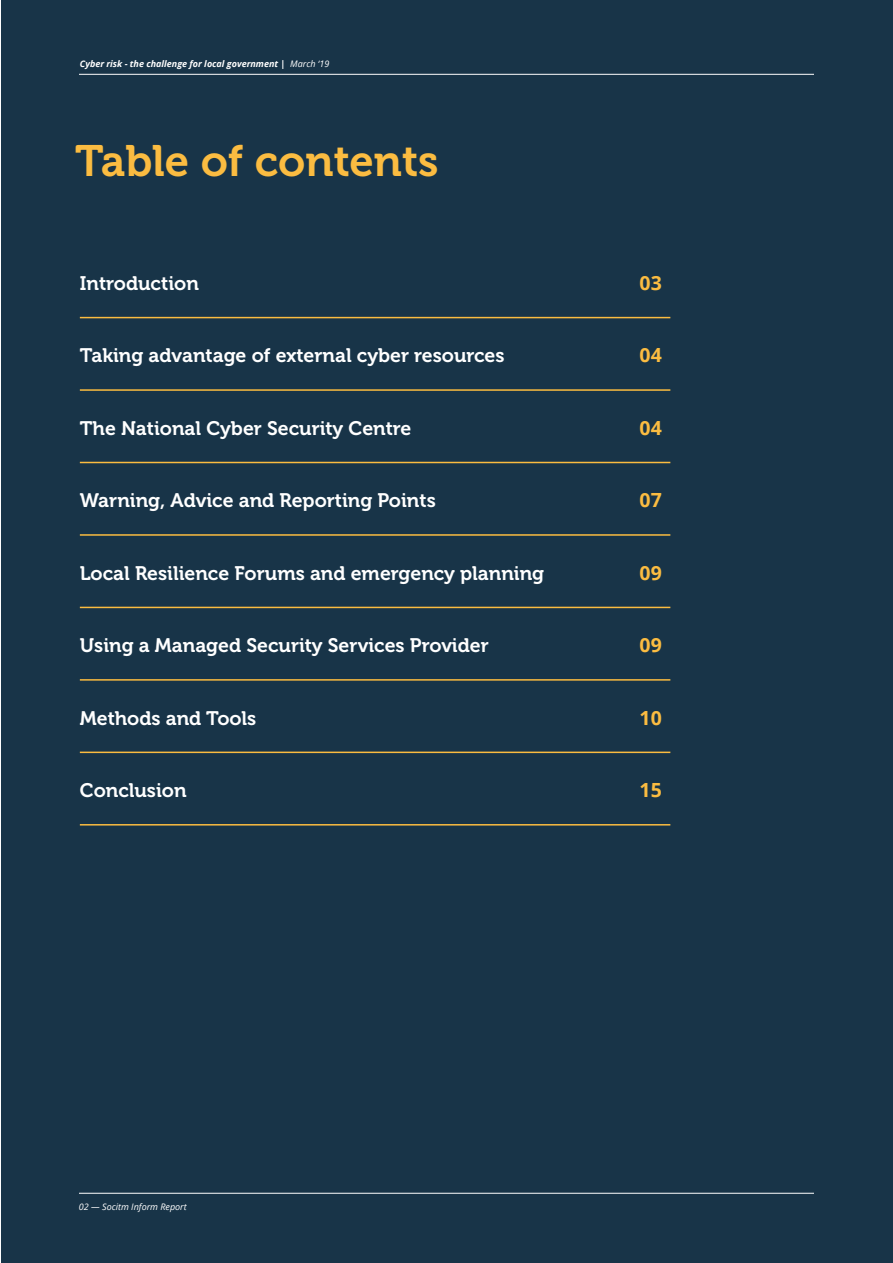
<style>
.page{position:relative;width:893px;height:1263px;background:#fff}
.page>*{position:absolute;margin:0;border:0;box-sizing:border-box;transform-origin:0 0}
.Heading{font:43.8px "Museo 700";color:#fbbc41}
.Table-heading{font:19.5px "Museo 700";color:#fff}
.Table-heading-2{font:700 19.5px "Open Sans";color:#fbbc41}
.t1{font:italic 700 9px "Open Sans";color:#fff}
.t2{font:italic 9px "Open Sans";color:#fff}
.s1{font-weight:400}
</style>
<div class="page">
<div style="left:1px;top:0;width:892px;height:1263px;background:#183448"></div>
<hr style="left:79px;top:1193px;width:735px;height:1px;background:#fff">
<hr style="left:79px;top:74px;width:735px;height:1px;background:#fff">
<hr style="left:80px;top:317px;width:590px;height:1px;background:#fbbc40">
<hr style="left:80px;top:389px;width:590px;height:2px;background:#fbbc40">
<hr style="left:80px;top:462px;width:590px;height:1px;background:#fbbc40">
<hr style="left:80px;top:534px;width:590px;height:2px;background:#fbbc40">
<hr style="left:80px;top:607px;width:590px;height:1px;background:#fbbc40">
<hr style="left:80px;top:679px;width:590px;height:2px;background:#fbbc40">
<hr style="left:80px;top:752px;width:590px;height:1px;background:#fbbc40">
<hr style="left:80px;top:824px;width:590px;height:1px;background:#fbbc40">
<p class="t1" style="left:80px;top:57px;width:251px">Cyber risk - the challenge for local government | <span class="s1">March ‘19</span></p>
<p class="Heading" style="left:75px;top:136px;width:365px">Table of contents</p>
<p class="Table-heading" style="left:80px;top:272px;width:121px">Introduction</p>
<p class="Table-heading-2" style="left:640px;top:269px;width:24px">03</p>
<p class="Table-heading" style="left:80px;top:345px;width:426px">Taking advantage of external cyber resources</p>
<p class="Table-heading-2" style="left:640px;top:341px;width:24px">04</p>
<p class="Table-heading" style="left:80px;top:417px;width:333px">The National Cyber Security Centre</p>
<p class="Table-heading-2" style="left:640px;top:414px;width:24px">04</p>
<p class="Table-heading" style="left:80px;top:490px;width:357px">Warning, Advice and Reporting Points</p>
<p class="Table-heading-2" style="left:640px;top:486px;width:24px">07</p>
<p class="Table-heading" style="left:80px;top:562px;width:466px">Local Resilience Forums and emergency planning</p>
<p class="Table-heading-2" style="left:640px;top:559px;width:24px">09</p>
<p class="Table-heading" style="left:80px;top:634px;width:410px">Using a Managed Security Services Provider</p>
<p class="Table-heading-2" style="left:640px;top:631px;width:24px">09</p>
<p class="Table-heading" style="left:80px;top:707px;width:178px">Methods and Tools</p>
<p class="Table-heading-2" style="left:640px;top:704px;width:24px">10</p>
<p class="Table-heading" style="left:80px;top:779px;width:108px">Conclusion</p>
<p class="Table-heading-2" style="left:640px;top:776px;width:24px">15</p>
<p class="t2" style="left:79px;top:1201px;width:109px">02 — Socitm Inform Report</p>
</div>
